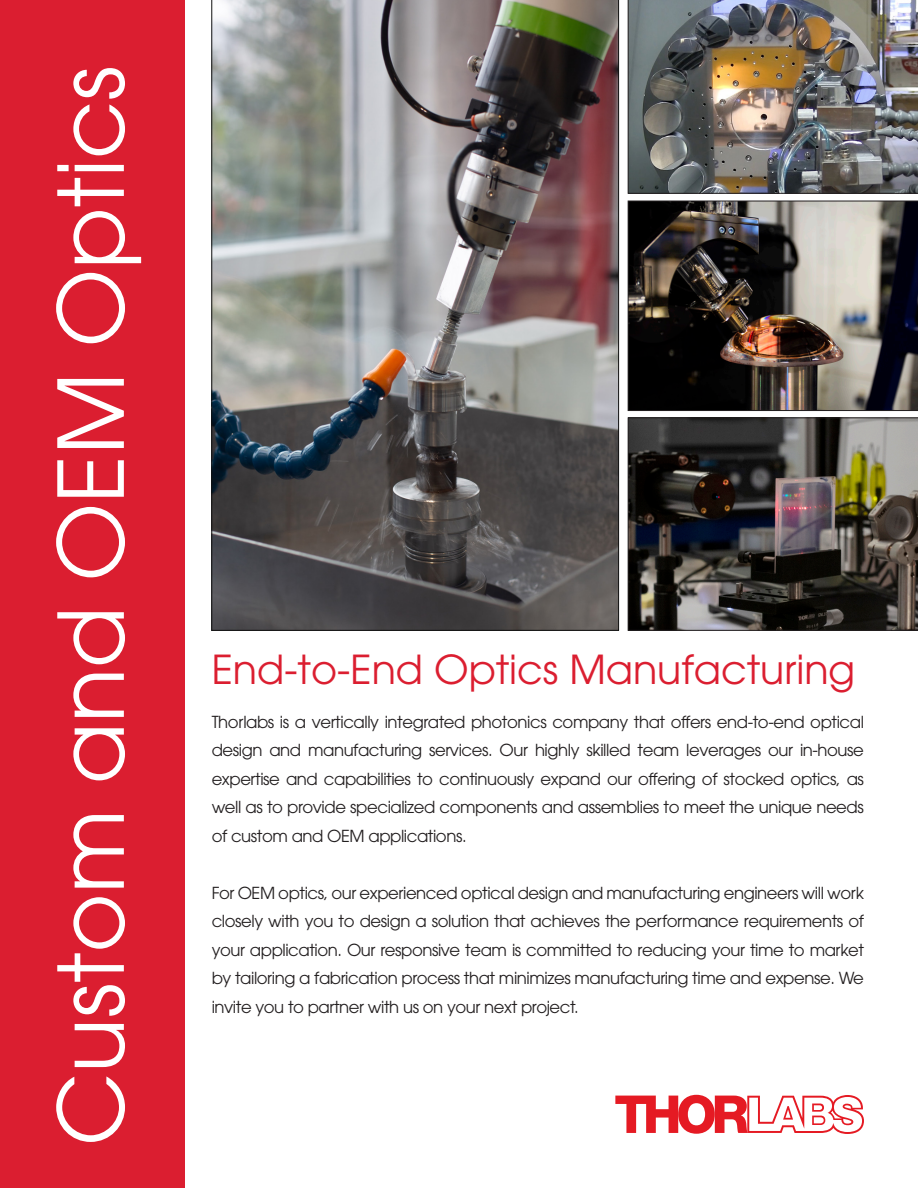
<style>
.page{position:relative;width:918px;height:1188px;background:#fff}
.page>*{position:absolute;margin:0;border:0;box-sizing:border-box;transform-origin:0 0}
.Cover_Verticle_Text{font:90px "ITC Avant Garde Pro";color:#fff}
.Cover_Title{font:39.75px "ITC Avant Garde Pro";color:#db1e30}
.Cover_Body_text{font:16.5px/28.5px "ITC Avant Garde Pro";letter-spacing:-.025em;color:#231f20;text-align:justify}
</style>
<div class="page">
<div style="left:0;top:0;width:184px;height:1188px;background:#db1e30"></div>
<svg style="left:615px;top:1095px;width:249px;height:39px"></svg>
<img style="left:628px;top:201px;width:290px;height:210px">
<img style="left:628px;top:0;width:290px;height:194px">
<img style="left:211px;top:0;width:408px;height:631px">
<img style="left:628px;top:417px;width:290px;height:214px">
<p class="Cover_Verticle_Text" style="left:35px;top:1146px;width:1081px;rotate:-90deg">Custom and OEM Optics</p>
<p class="Cover_Title" style="left:212px;top:645px;width:645px">End-to-End Optics Manufacturing</p>
<p class="Cover_Body_text" style="left:212px;top:707px;width:654px">Thorlabs is a vertically integrated photonics company that offers end-to-end optical design and manufacturing services. Our highly skilled team leverages our in-house expertise and capabilities to continuously expand our offering of stocked optics, as well as to provide specialized components and assemblies to meet the unique needs of custom and OEM applications.</p>
<p class="Cover_Body_text" style="left:212px;top:878px;width:654px">For OEM optics, our experienced optical design and manufacturing engineers will work closely with you to design a solution that achieves the performance requirements of your application. Our responsive team is committed to reducing your time to market by tailoring a fabrication process that minimizes manufacturing time and expense. We invite you to partner with us on your next project.</p>
</div>
